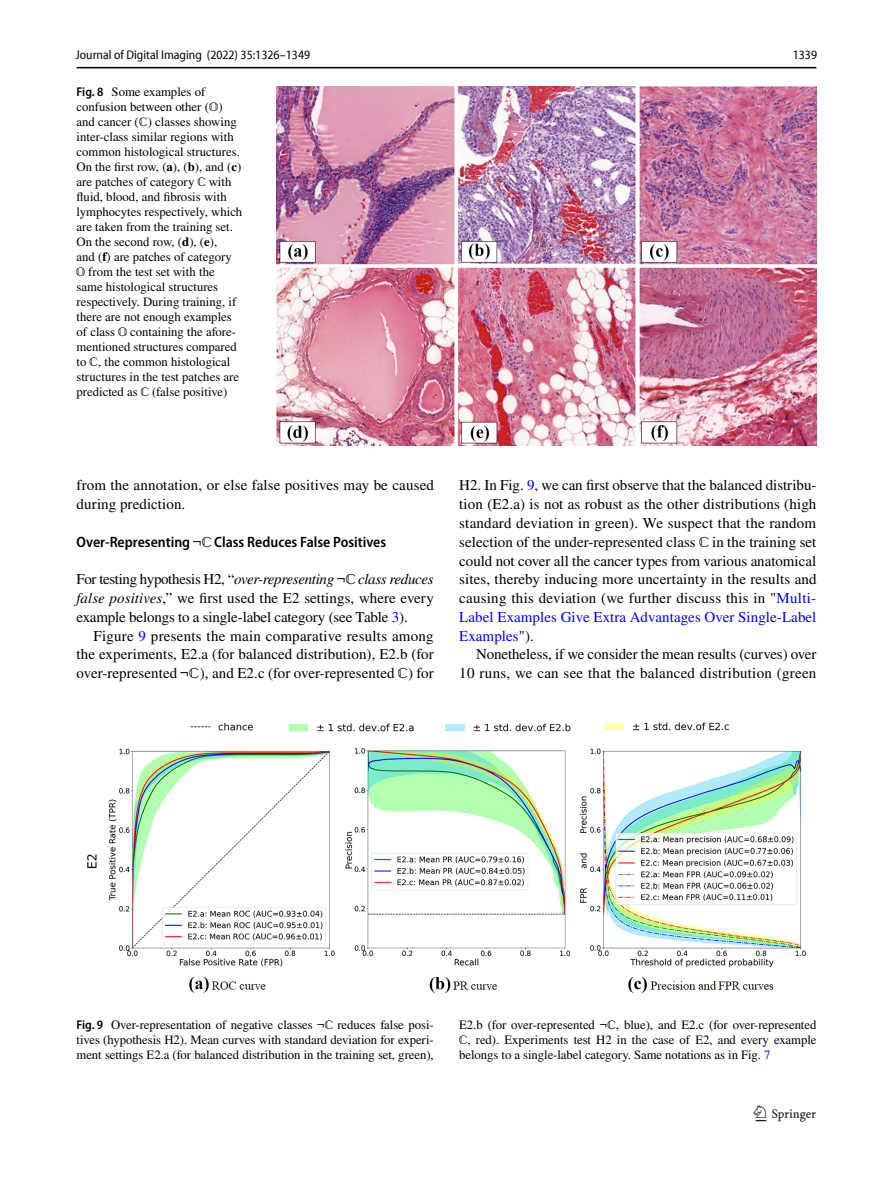
<style>
.page{position:relative;width:893px;height:1187px;background:#fff}
.page>*{position:absolute;margin:0;border:0;box-sizing:border-box;transform-origin:0 0}
.t1{font:22.5px "Springnew Regular 2";color:#231f20}
.t2{font:15px/18.8px "STIX";letter-spacing:.005em;color:#000;text-align:justify}
.t3{font:600 semi-condensed 15px "Myriad Pro";color:#000}
.t4{font:12.75px/15px "STIX";color:#000;text-align:justify}
.t5{font:semi-condensed 12.75px "Myriad Pro Unic";color:#000}
.s1{font-family:"Myriad Pro";font-weight:600;font-stretch:semi-condensed}
.s2{font-family:"STIX Math Blackboard Regular 183"}
.s3{font-family:"STIX Math Blackboard Regular 184"}
.s4{font-weight:700}
.s5{font-family:"STIX Math Blackboard Regular 185"}
.s6{font-family:"STIX Math Blackboard Regular 186"}
.s7{font-family:"STIX Math Blackboard Regular 187"}
.s8{font-family:"STIX Math Blackboard Regular 188"}
.s9{font-family:"STIX Math Blackboard Regular 189"}
.s10{font-family:"STIX Math Regular 100";font-weight:400;font-stretch:normal}
.s11{font-family:"STIX Math Blackboard Regular 193";font-weight:400;font-stretch:normal}
.s12{font-style:italic}
.s13{font-family:"STIX Math Regular 101"}
.s14{font-family:"STIX Math Blackboard Regular 194"}
.s15{color:#00f}
.s16{font-family:"STIX Math Regular 102"}
.s17{font-family:"STIX Math Blackboard Regular 195"}
.s18{font-family:"STIX Math Blackboard Regular 181"}
.s19{font-family:"STIX Math Blackboard Regular 182"}
.s20{font-family:"STIX Math Regular 98"}
.s21{font-family:"STIX Math Blackboard Regular 190"}
.s22{font-family:"STIX Math Regular 99"}
.s23{font-family:"STIX Math Blackboard Regular 191"}
.s24{font-family:"STIX Math Blackboard Regular 192"}
</style>
<div class="page">
<hr style="left:77px;top:67px;width:739px;height:1px;background:#000">
<img style="left:276px;top:87px;width:540px;height:359px">
<img style="left:87px;top:722px;width:719px;height:271px">
<p class="t5" style="left:76px;top:50px;width:236px">Journal of Digital Imaging (2022) 35:1326–1349</p>
<p class="t5" style="left:793px;top:50px;width:26px">1339</p>
<p class="t4" style="left:76px;top:85px;width:168px;text-align:left"><span class="s1">Fig. 8</span> Some examples of confusion between other (<span class="s2">𝕆</span>) and cancer (<span class="s3">ℂ</span>) classes showing inter-class similar regions with common histological structures.<br>On the first row, (<span class="s4">a</span>), (<span class="s4">b</span>), and (<span class="s4">c</span>) are patches of category <span class="s5">ℂ</span> with fluid, blood, and fibrosis with lymphocytes respectively, which are taken from the training set.<br>On the second row, (<span class="s4">d</span>), (<span class="s4">e</span>),<br>and (<span class="s4">f</span>) are patches of category<br><span class="s6">𝕆</span> from the test set with the same histological structures respectively. During training, if there are not enough examples of class <span class="s7">𝕆</span> containing the afore&shy;mentioned structures compared to <span class="s8">ℂ</span>, the common histological structures in the test patches are predicted as <span class="s9">ℂ</span> (false positive)</p>
<p class="t2" style="left:77px;top:477px;width:359px">from the annotation, or else false positives may be caused during prediction.</p>
<p class="t3" style="left:77px;top:533px;width:311px">Over‑Representing <span class="s10">¬</span><span class="s11">ℂ</span> Class Reduces False Positives</p>
<p class="t2" style="left:77px;top:571px;width:359px">For testing hypothesis H2, “<span class="s12">over-representing</span> <span class="s13">¬</span><span class="s14">ℂ</span> <span class="s12">class reduces false positives</span>,” we first used the E2 settings, where every example belongs to a single-label category (see Table <span class="s15">3</span>).</p>
<p class="t2" style="left:77px;top:627px;width:359px;text-indent:17px">Figure <span class="s15">9</span> presents the main comparative results among the experiments, E2.a (for balanced distribution), E2.b (for over-represented <span class="s16">¬</span><span class="s17">ℂ</span>), and E2.c (for over-represented <span class="s18">ℂ</span>) for</p>
<p class="t2" style="left:459px;top:477px;width:359px">H2. In Fig. <span class="s15">9</span>, we can first observe that the balanced distribu&shy;tion (E2.a) is not as robust as the other distributions (high standard deviation in green). We suspect that the random selection of the under-represented class <span class="s19">ℂ</span> in the training set could not cover all the cancer types from various anatomical sites, thereby inducing more uncertainty in the results and causing this deviation (we further discuss this in "<span class="s15">Multi-Label Examples Give Extra Advantages Over Single-Label Examples</span>").</p>
<p class="t2" style="left:459px;top:646px;width:359px;text-align:right">Nonetheless, if we consider the mean results (curves) over<br>10 runs, we can see that the balanced distribution (green</p>
<p class="t4" style="left:77px;top:1017px;width:359px"><span class="s1">Fig. 9</span> Over-representation of negative classes <span class="s20">¬</span><span class="s21">ℂ</span> reduces false posi&shy;tives (hypothesis H2). Mean curves with standard deviation for experi&shy;ment settings E2.a (for balanced distribution in the training set, green),</p>
<p class="t4" style="left:459px;top:1017px;width:359px">E2.b (for over-represented <span class="s22">¬</span><span class="s23">ℂ</span>, blue), and E2.c (for over-represented <span class="s24">ℂ</span>, red). Experiments test H2 in the case of E2, and every example belongs to a single-label category. Same notations as in Fig. <span class="s15">7</span></p>
<h1 class="t1" style="left:756px;top:1105px;width:62px">1 3</h1>
</div>
